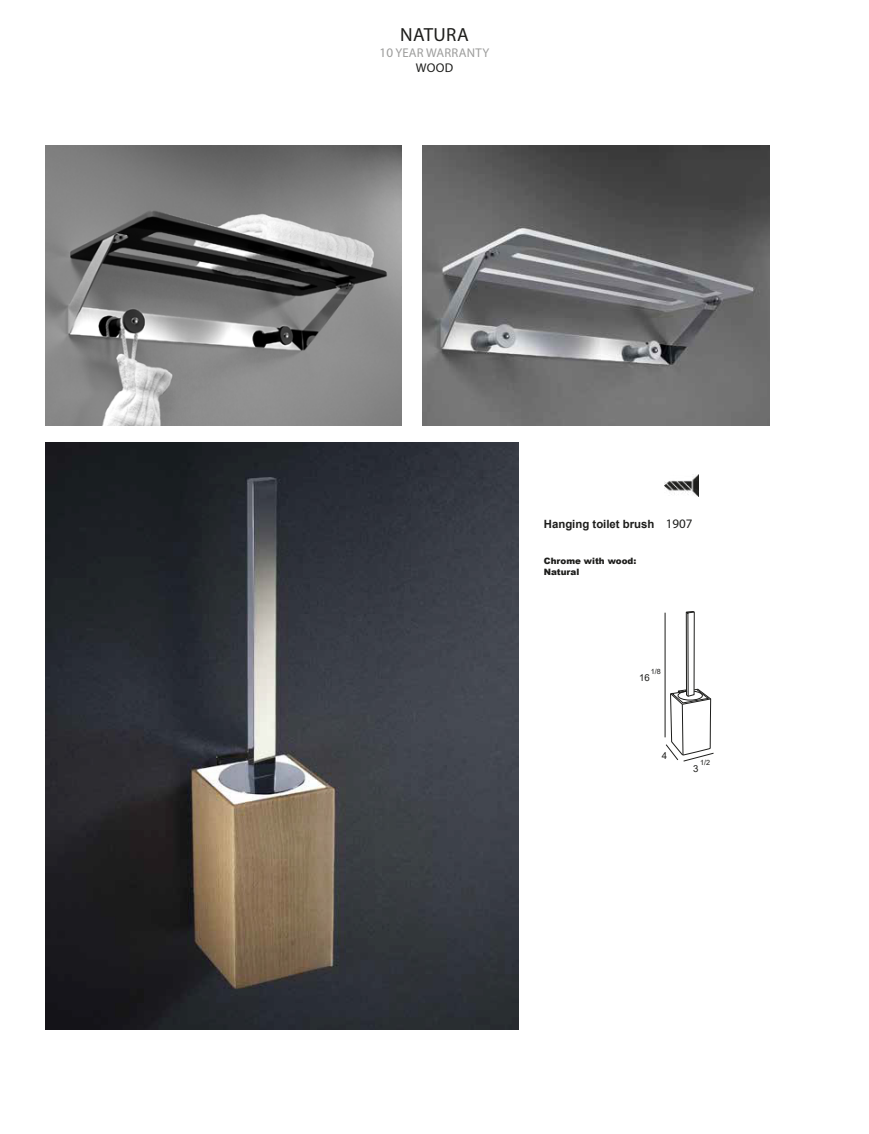
<style>
.page{position:relative;width:869px;height:1134px;background:#fff}
.page>*{position:absolute;margin:0;border:0;box-sizing:border-box;transform-origin:0 0}
.t1{font:19px "Myriad Pro";letter-spacing:.02em;color:#1d1d1b}
.t2{font:13px "Myriad Pro";color:#1d1d1b}
.t3{font:12.75px/15.2px "Myriad Pro";letter-spacing:.02em;color:#9d9d9c;text-align:center}
.t4{font:700 11.38px "Arial";color:#1d1d1b}
.t5{font:9.62px "Arial";color:#1d1d1b}
.t6{font:900 8.75px/10.5px "Arial";color:#1d1d1b}
.t7{font:7.25px "Arial";color:#1d1d1b}
.s1{font-size:13.12px}
.s2{color:#1d1d1b}
</style>
<div class="page">
<img style="left:45px;top:443px;width:473px;height:587px">
<img style="left:664px;top:475px;width:34px;height:22px">
<hr style="left:664px;top:613px;width:1px;height:124px;background:#1d1d1b">
<svg style="left:665px;top:611px;width:48px;height:150px"></svg>
<img style="left:45px;top:145px;width:356px;height:280px">
<img style="left:422px;top:145px;width:347px;height:280px">
<h1 class="t1" style="left:400px;top:23px;width:70px">NATURA</h1>
<h3 class="t3" style="left:379px;top:45px;width:111px"><span class="s1">10</span> YEAR WARRANTY<br><span class="s2">WOOD</span></h3>
<h3 class="t4" style="left:543px;top:516px;width:112px">Hanging toilet brush</h3>
<p class="t6" style="left:543px;top:555px;width:94px">Chrome with wood:<br>Natural</p>
<h2 class="t2" style="left:665px;top:516px;width:28px">1907</h2>
<p class="t7" style="left:650px;top:667px;width:12px">1/8</p>
<p class="t5" style="left:639px;top:671px;width:12px">16</p>
<p class="t5" style="left:661px;top:749px;width:7px">4</p>
<p class="t7" style="left:700px;top:758px;width:12px">1/2</p>
<p class="t5" style="left:693px;top:762px;width:7px">3</p>
</div>
